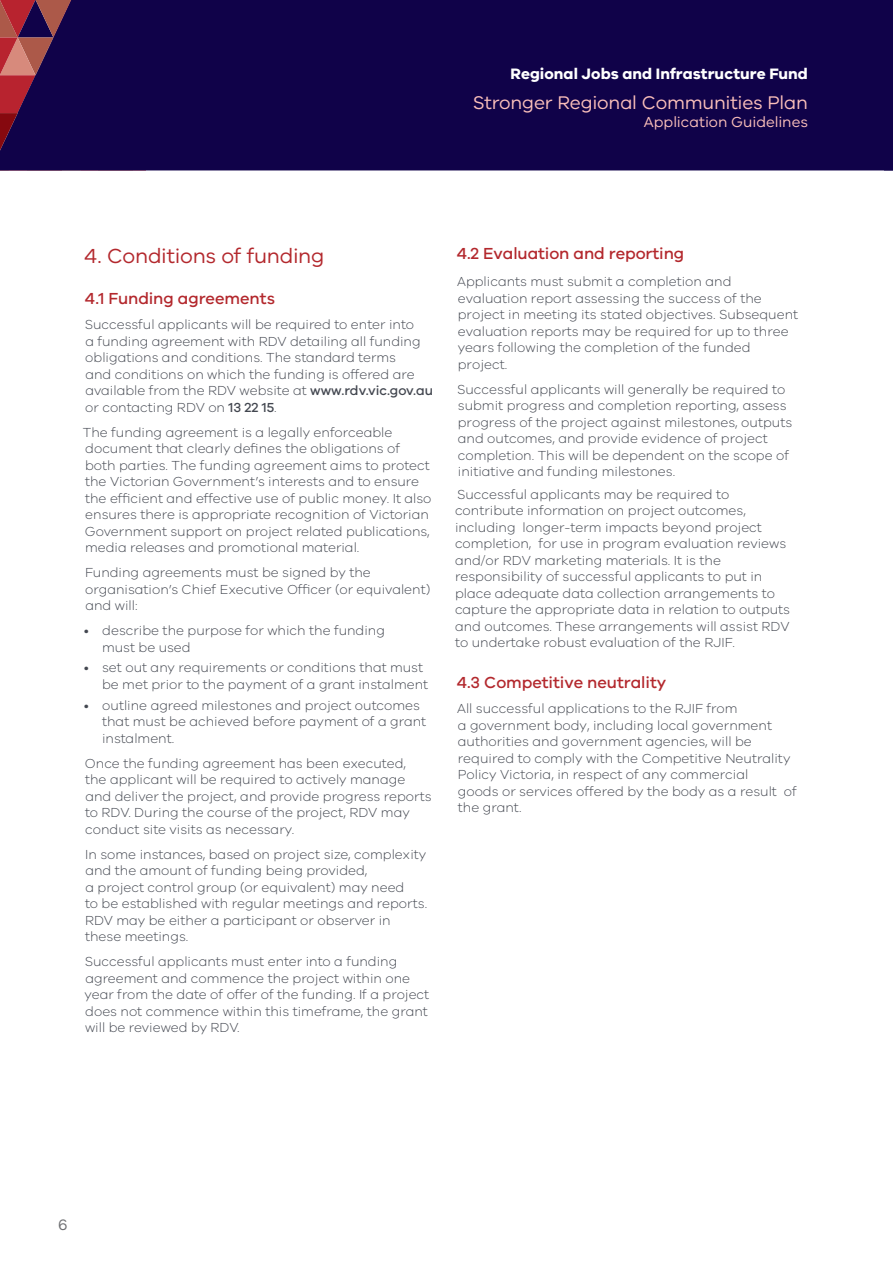
<style>
.page{position:relative;width:893px;height:1263px;background:#fff}
.page>*{position:absolute;margin:0;border:0;box-sizing:border-box;transform-origin:0 0}
.t1{font:21px "VIC";letter-spacing:-.01em;color:#b3282d}
.t2{font:18.9px "VIC";letter-spacing:-.01em;color:#fabfba}
.t3{font:500 16.5px "VIC";letter-spacing:-.005em;color:#b3282d}
.t4{font:700 15.6px "VIC";letter-spacing:.005em;color:#fff}
.t5{font:15.6px "VIC";color:#6d6e71}
.t6{font:15px "VIC";color:#fabfba}
.t7{font:300 13.5px/16.5px "VIC";color:#434750}
.s1{font-weight:500}
</style>
<div class="page">
<div style="left:0;top:0;width:884px;height:170px;background:#100249"></div>
<div style="left:884px;top:0;width:9px;height:170px;background:#100249"></div>
<p class="t4" style="left:510px;top:64px;width:299px">Regional Jobs and Infrastructure Fund</p>
<h2 class="t2" style="left:473px;top:91px;width:337px">Stronger Regional Communities Plan</h2>
<p class="t6" style="left:644px;top:113px;width:166px">Application Guidelines</p>
<h1 class="t1" style="left:84px;top:244px;width:242px">4. Conditions of funding</h1>
<p class="t3" style="left:85px;top:289px;width:192px">4.1 Funding agreements</p>
<p class="t7" style="left:85px;top:316px;width:350px">Successful applicants will be required to enter into<br>a funding agreement with RDV detailing all funding obligations and conditions. The standard terms<br>and conditions on which the funding is offered are available from the RDV website at <span class="s1">www.rdv.vic.gov.au </span>or contacting RDV on <span class="s1">13 22 15</span>.</p>
<p class="t7" style="left:83px;top:423px;width:350px">The funding agreement is a legally enforceable document that clearly defines the obligations of both parties. The funding agreement aims to protect the Victorian Government’s interests and to ensure the efficient and effective use of public money. It also ensures there is appropriate recognition of Victorian Government support on project related publications, media releases and promotional material.</p>
<p class="t7" style="left:85px;top:564px;width:347px">Funding agreements must be signed by the organisation’s Chief Executive Officer (or equivalent) and will:</p>
<p class="t7" style="left:102px;top:622px;width:284px;text-indent:-18px">• describe the purpose for which the funding must be used</p>
<p class="t7" style="left:102px;top:659px;width:328px;text-indent:-18px">• set out any requirements or conditions that must be met prior to the payment of a grant instalment</p>
<p class="t7" style="left:102px;top:696px;width:326px;text-indent:-18px">• outline agreed milestones and project outcomes that must be achieved before payment of a grant instalment.</p>
<p class="t7" style="left:85px;top:754px;width:348px">Once the funding agreement has been executed,<br>the applicant will be required to actively manage and deliver the project, and provide progress reports to RDV. During the course of the project, RDV may conduct site visits as necessary.</p>
<p class="t7" style="left:85px;top:845px;width:344px">In some instances, based on project size, complexity and the amount of funding being provided,<br>a project control group (or equivalent) may need<br>to be established with regular meetings and reports.<br>RDV may be either a participant or observer in these meetings.</p>
<p class="t7" style="left:84px;top:953px;width:346px">Successful applicants must enter into a funding agreement and commence the project within one year from the date of offer of the funding. If a project does not commence within this timeframe, the grant will be reviewed by RDV.</p>
<p class="t3" style="left:457px;top:243px;width:229px">4.2 Evaluation and reporting</p>
<p class="t7" style="left:457px;top:273px;width:342px">Applicants must submit a completion and evaluation report assessing the success of the project in meeting its stated objectives. Subsequent evaluation reports may be required for up to three years following the completion of the funded project.</p>
<p class="t7" style="left:457px;top:380px;width:337px">Successful applicants will generally be required to submit progress and completion reporting, assess progress of the project against milestones, outputs and outcomes, and provide evidence of project completion. This will be dependent on the scope of initiative and funding milestones.</p>
<p class="t7" style="left:455px;top:486px;width:337px">Successful applicants may be required to contribute information on project outcomes, including longer-term impacts beyond project completion, for use in program evaluation reviews and/or RDV marketing materials. It is the responsibility of successful applicants to put in place adequate data collection arrangements to capture the appropriate data in relation to outputs and outcomes. These arrangements will assist RDV to undertake robust evaluation of the RJIF.</p>
<p class="t3" style="left:457px;top:673px;width:211px">4.3 Competitive neutrality</p>
<p class="t7" style="left:457px;top:700px;width:341px">All successful applications to the RJIF from<br>a government body, including local government authorities and government agencies, will be required to comply with the Competitive Neutrality Policy Victoria, in respect of any commercial<br>goods or services offered by the body as a result of the grant.</p>
<p class="t5" style="left:58px;top:1215px;width:11px">6</p>
</div>
